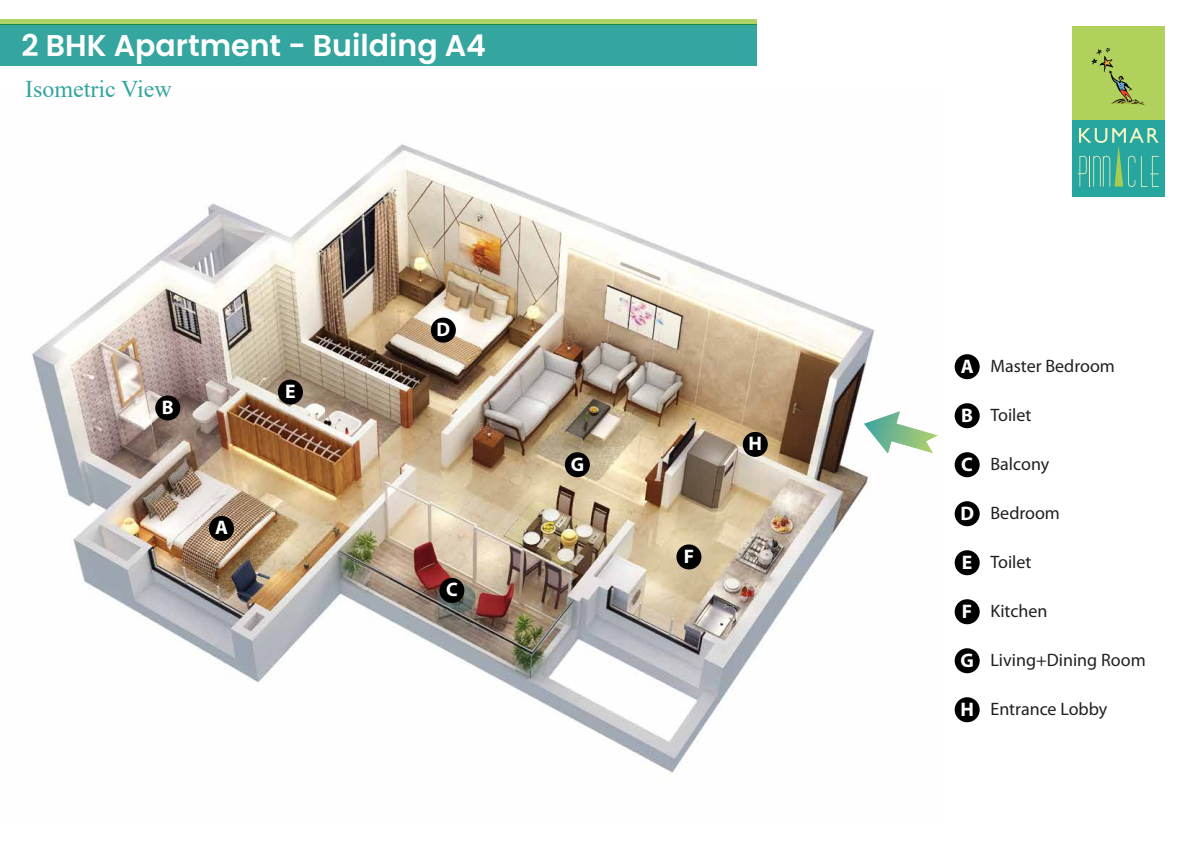
<style>
.page{position:relative;width:1191px;height:842px;background:#fff}
.page>*{position:absolute;margin:0;border:0;box-sizing:border-box;transform-origin:0 0}
.t1{font:600 30px "Poppins";color:#fff}
.t2{font:24px "Times New Roman";color:#34a59f}
.t3{font:700 19.7px "Myriad Pro";color:#fff}
.t4{font:18px "Myriad Pro";color:#231f20}
.s1{font-weight:700;font-size:19.7px;color:#fff}
</style>
<div class="page">
<img style="left:32px;top:144px;width:856px;height:629px">
<div style="left:1072px;top:26px;width:93px;height:94px;background:#b0d25d"></div>
<div style="left:1072px;top:120px;width:93px;height:76px;background:#27a59f"></div>
<svg style="left:1091px;top:48px;width:55px;height:57px"></svg>
<svg style="left:1077px;top:128px;width:81px;height:59px"></svg>
<div style="left:0;top:25px;width:757px;height:41px;background:#34a59f"></div>
<div style="left:0;top:19px;width:757px;height:6px;background:#b0d367"></div>
<div style="left:954px;top:354px;width:25px;height:25px;background:#000;border-radius:50%"></div>
<div style="left:954px;top:403px;width:25px;height:25px;background:#000;border-radius:50%"></div>
<div style="left:954px;top:452px;width:25px;height:25px;background:#000;border-radius:50%"></div>
<div style="left:954px;top:501px;width:25px;height:25px;background:#000;border-radius:50%"></div>
<div style="left:954px;top:550px;width:25px;height:25px;background:#000;border-radius:50%"></div>
<div style="left:954px;top:599px;width:25px;height:25px;background:#000;border-radius:50%"></div>
<div style="left:954px;top:648px;width:25px;height:25px;background:#000;border-radius:50%"></div>
<div style="left:954px;top:697px;width:25px;height:25px;background:#000;border-radius:50%"></div>
<svg style="left:864px;top:411px;width:74px;height:42px"></svg>
<div style="left:209px;top:516px;width:25px;height:25px;background:#000;border-radius:50%"></div>
<div style="left:155px;top:395px;width:25px;height:25px;background:#000;border-radius:50%"></div>
<div style="left:431px;top:318px;width:25px;height:25px;background:#000;border-radius:50%"></div>
<div style="left:565px;top:452px;width:25px;height:25px;background:#000;border-radius:50%"></div>
<div style="left:743px;top:432px;width:25px;height:25px;background:#000;border-radius:50%"></div>
<div style="left:676px;top:544px;width:25px;height:25px;background:#000;border-radius:50%"></div>
<div style="left:278px;top:380px;width:25px;height:25px;background:#000;border-radius:50%"></div>
<div style="left:439px;top:578px;width:25px;height:25px;background:#000;border-radius:50%"></div>
<h1 class="t1" style="left:22px;top:28px;width:466px">2 BHK Apartment - Building A4</h1>
<h2 class="t2" style="left:25px;top:72px;width:148px">Isometric View</h2>
<p class="t3" style="left:162px;top:394px;width:13px">B</p>
<p class="t3" style="left:215px;top:515px;width:14px">A</p>
<p class="t3" style="left:285px;top:378px;width:12px">E</p>
<p class="t3" style="left:436px;top:316px;width:15px">D</p>
<p class="t3" style="left:446px;top:577px;width:13px">C</p>
<p class="t3" style="left:570px;top:451px;width:15px">G</p>
<p class="t3" style="left:684px;top:543px;width:12px">F</p>
<p class="t3" style="left:748px;top:431px;width:15px">H</p>
<p class="t4" style="left:960px;top:355px;width:156px"><span class="s1">A</span> Master Bedroom</p>
<p class="t4" style="left:961px;top:404px;width:72px"><span class="s1">B</span> Toilet</p>
<p class="t4" style="left:961px;top:453px;width:89px"><span class="s1">C</span> Balcony</p>
<p class="t4" style="left:960px;top:502px;width:101px"><span class="s1">D</span> Bedroom</p>
<p class="t4" style="left:962px;top:551px;width:71px"><span class="s1">E</span> Toilet</p>
<p class="t4" style="left:962px;top:600px;width:87px"><span class="s1">F</span> Kitchen</p>
<p class="t4" style="left:960px;top:649px;width:187px"><span class="s1">G</span> Living+Dining Room</p>
<p class="t4" style="left:960px;top:698px;width:149px"><span class="s1">H</span> Entrance Lobby</p>
</div>
